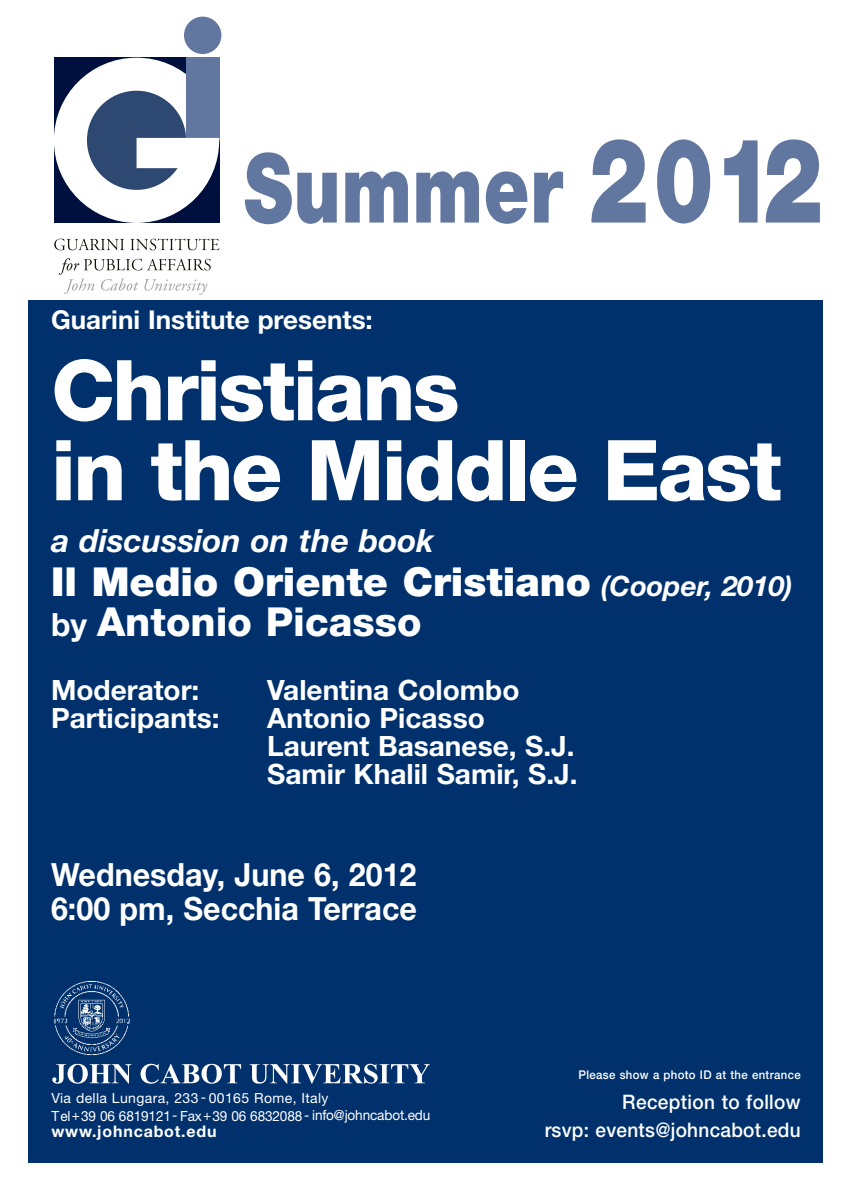
<style>
.page{position:relative;width:851px;height:1191px;background:#fff}
.page>*{position:absolute;margin:0;border:0;box-sizing:border-box;transform-origin:0 0}
.t1{font:900 96px "Helvetica Neue";letter-spacing:.01em;color:#62779f;scale:.76 1}
.t2{font:800 84px/80px "Helvetica Neue";letter-spacing:-.03em;color:#fff}
.t3{font:900 40px/40px "Helvetica Neue";color:#fff}
.t4{font:700 32px/34px "Helvetica Neue";color:#fff;scale:.95 1}
.t5{font:italic 700 32px "Helvetica Neue";color:#fff}
.t6{font:700 28px/28px "Helvetica Neue";color:#fff}
.t7{font:700 26px "Helvetica Neue";color:#fff}
.t8{font:500 20px/28px "Helvetica Neue";letter-spacing:.015em;color:#fff;text-align:right;scale:.95 1}
.t9{font:700 16px "Helvetica Neue";letter-spacing:.05em;color:#fff}
.t10{font:14px/18px "Helvetica Neue";letter-spacing:-.01em;color:#fff}
.t11{font:500 12px "Helvetica Neue";letter-spacing:.03em;color:#fff;scale:.95 1}
.s1{font-size:118px}
.s2{font-weight:700;font-style:italic;font-size:28px}
.s3{font-weight:700;font-size:32px}
.s4{font-weight:800}
</style>
<div class="page">
<div style="left:28px;top:300px;width:794px;height:862px;background:#00316c"></div>
<svg style="left:54px;top:239px;width:70px;height:11px"></svg>
<svg style="left:130px;top:238px;width:89px;height:12px"></svg>
<svg style="left:59px;top:258px;width:152px;height:37px"></svg>
<div style="left:54px;top:58px;width:165px;height:165px;background:#00103e"></div>
<div style="left:184px;top:17px;width:37px;height:37px;background:#62779f;border-radius:50%"></div>
<div style="left:54px;top:58px;width:165px;height:165px;background:#fff;border-radius:50%"></div>
<div style="left:87px;top:91px;width:99px;height:99px;background:#2d4972;border-radius:50%"></div>
<div style="left:186px;top:58px;width:33px;height:82px;background:#62779f"></div>
<div style="left:136px;top:138px;width:83px;height:30px;background:#fff"></div>
<svg style="left:52px;top:1063px;width:79px;height:20px"></svg>
<svg style="left:140px;top:1063px;width:101px;height:20px"></svg>
<svg style="left:249px;top:1063px;width:181px;height:20px"></svg>
<img style="left:54px;top:981px;width:76px;height:74px">
<h1 class="t1" style="left:244px;top:131px;width:762px">Summer <span class="s1">2012</span></h1>
<p class="t7" style="left:51px;top:304px;width:323px">Guarini Institute presents:</p>
<h2 class="t2" style="left:51px;top:350px;width:732px">Christians<br>in the Middle East</h2>
<p class="t5" style="left:51px;top:521px;width:384px">a discussion on the book</p>
<h3 class="t3" style="left:51px;top:562px;width:743px">Il Medio Oriente Cristiano <span class="s2">(Cooper, 2010) </span><span class="s3">by</span> <span class="s4">Antonio Picasso</span></h3>
<p class="t6" style="left:51px;top:675px;width:150px">Moderator:</p>
<p class="t6" style="left:267px;top:675px;width:254px">Valentina Colombo</p>
<p class="t6" style="left:51px;top:703px;width:170px">Participants:</p>
<p class="t6" style="left:267px;top:703px;width:312px">Antonio Picasso<br>Laurent Basanese, S.J.<br>Samir Khalil Samir, S.J.</p>
<p class="t4" style="left:51px;top:857px;width:386px">Wednesday, June 6, 2012<br>6:00 pm, Secchia Terrace</p>
<p class="t10" style="left:51px;top:1089px;width:380px">Via della Lungara, 233 - 00165 Rome, Italy<br>Tel+39 06 6819121- Fax+39 06 6832088 - info@johncabot.edu</p>
<p class="t9" style="left:51px;top:1121px;width:167px">www.johncabot.edu</p>
<p class="t11" style="left:578px;top:1068px;width:235px">Please show a photo ID at the entrance</p>
<p class="t8" style="left:544px;top:1088px;width:271px">Reception to follow<br>rsvp: events@johncabot.edu</p>
</div>
